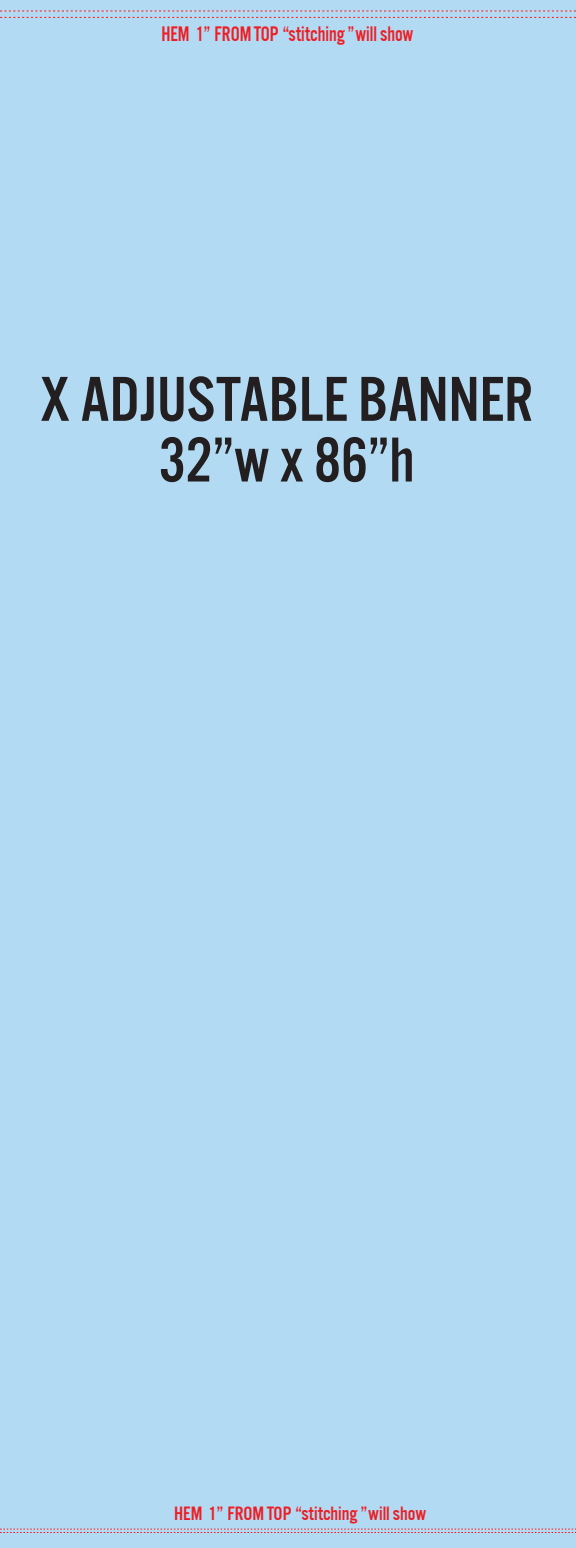
<style>
.page{position:relative;width:576px;height:1548px;background:#fff}
.page>*{position:absolute;margin:0;border:0;box-sizing:border-box;transform-origin:0 0}
.t1{font:65.9px/60.7px "Alternate Got No 3 D";color:#231f20;text-align:center}
.t2{font:21.75px "Alternate Got No 3 D";color:#ee1d23;scale:.92 1}
.t3{font:20px "Alternate Got No 3 D";color:#ee1d23}
</style>
<div class="page">
<div style="left:0;top:0;width:576px;height:1547px;background:#b3daf3"></div>
<svg style="left:0;top:11px;width:576px;height:7px"></svg>
<svg style="left:0;top:1529px;width:576px;height:4px"></svg>
<p class="t2" style="left:161px;top:22px;width:276px">HEM 1” FROMTOP “stitching ” will show</p>
<h1 class="t1" style="left:40px;top:370px;width:494px">X ADJUSTABLE BANNER<br>32”w x 86”h</h1>
<p class="t3" style="left:174px;top:1503px;width:254px">HEM 1” FROMTOP “stitching ” will show</p>
</div>
